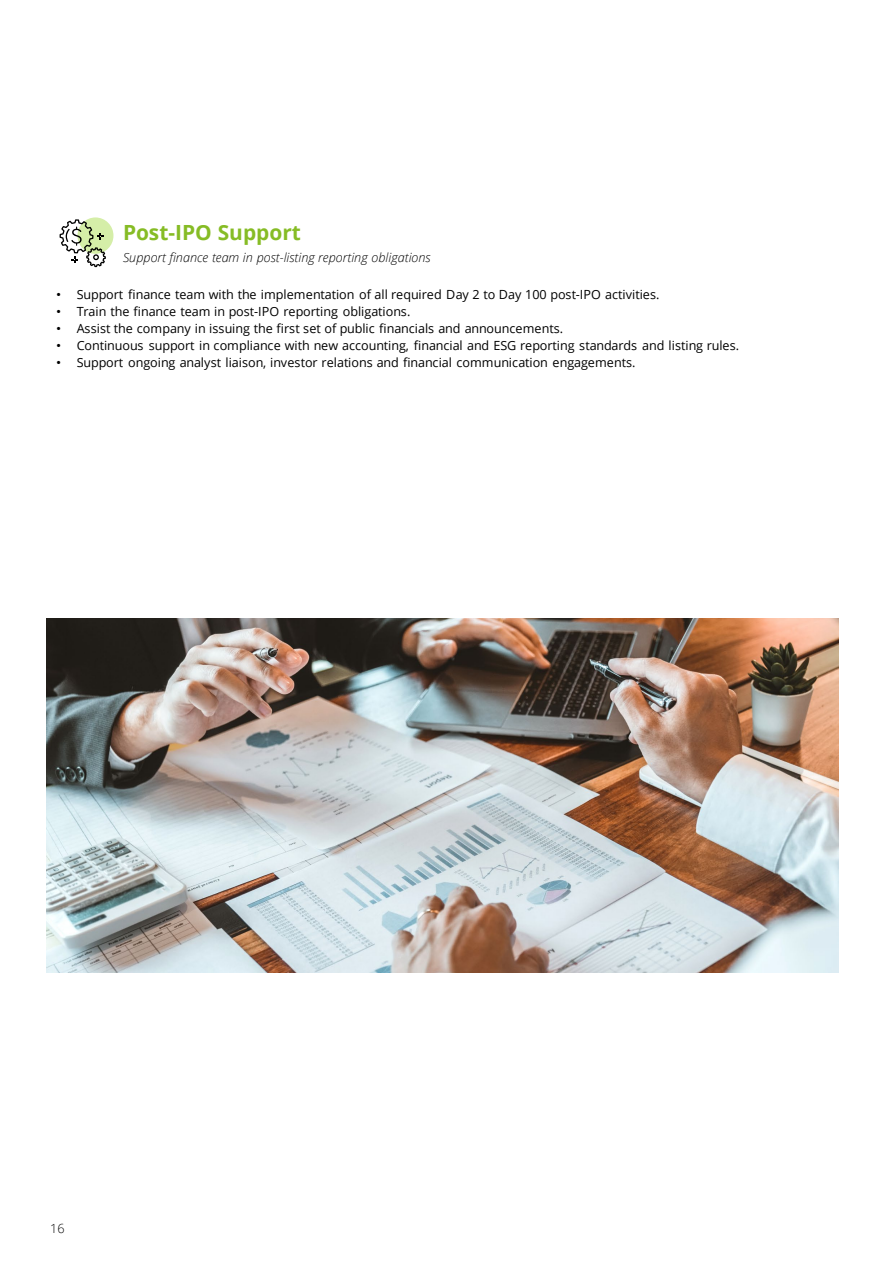
<style>
.page{position:relative;width:893px;height:1263px;background:#fff}
.page>*{position:absolute;margin:0;border:0;box-sizing:border-box;transform-origin:0 0}
.t1{font:700 20.85px "Open Sans";color:#86bc25}
.t2{font:12.6px "Open Sans";letter-spacing:-.005em;color:#000}
.t3{font:italic 300 12.6px "Open Sans";letter-spacing:.005em;color:#000}
.t4{font:300 12.6px "Open Sans";color:#000}
.s1{font-family:"Arial"}
</style>
<div class="page">
<div style="left:77px;top:217px;width:36px;height:37px;background:#d5eea8;border-radius:50%"></div>
<img style="left:46px;top:618px;width:792px;height:354px">
<svg style="left:59px;top:219px;width:47px;height:48px"></svg>
<p class="t1" style="left:123px;top:218px;width:179px">Post-IPO Support</p>
<p class="t3" style="left:123px;top:249px;width:309px">Support finance team in post-listing reporting obligations</p>
<p class="t2" style="left:56px;top:286px;width:604px"><span class="s1">•</span> Support finance team with the implementation of all required Day 2 to Day 100 post-IPO activities.</p>
<p class="t2" style="left:56px;top:303px;width:355px"><span class="s1">•</span> Train the finance team in post-IPO reporting obligations.</p>
<p class="t2" style="left:56px;top:320px;width:508px"><span class="s1">•</span> Assist the company in issuing the first set of public financials and announcements.</p>
<p class="t2" style="left:56px;top:337px;width:684px"><span class="s1">•</span> Continuous support in compliance with new accounting, financial and ESG reporting standards and listing rules.</p>
<p class="t2" style="left:56px;top:354px;width:580px"><span class="s1">•</span> Support ongoing analyst liaison, investor relations and financial communication engagements.</p>
<p class="t4" style="left:50px;top:1220px;width:16px">16</p>
</div>
